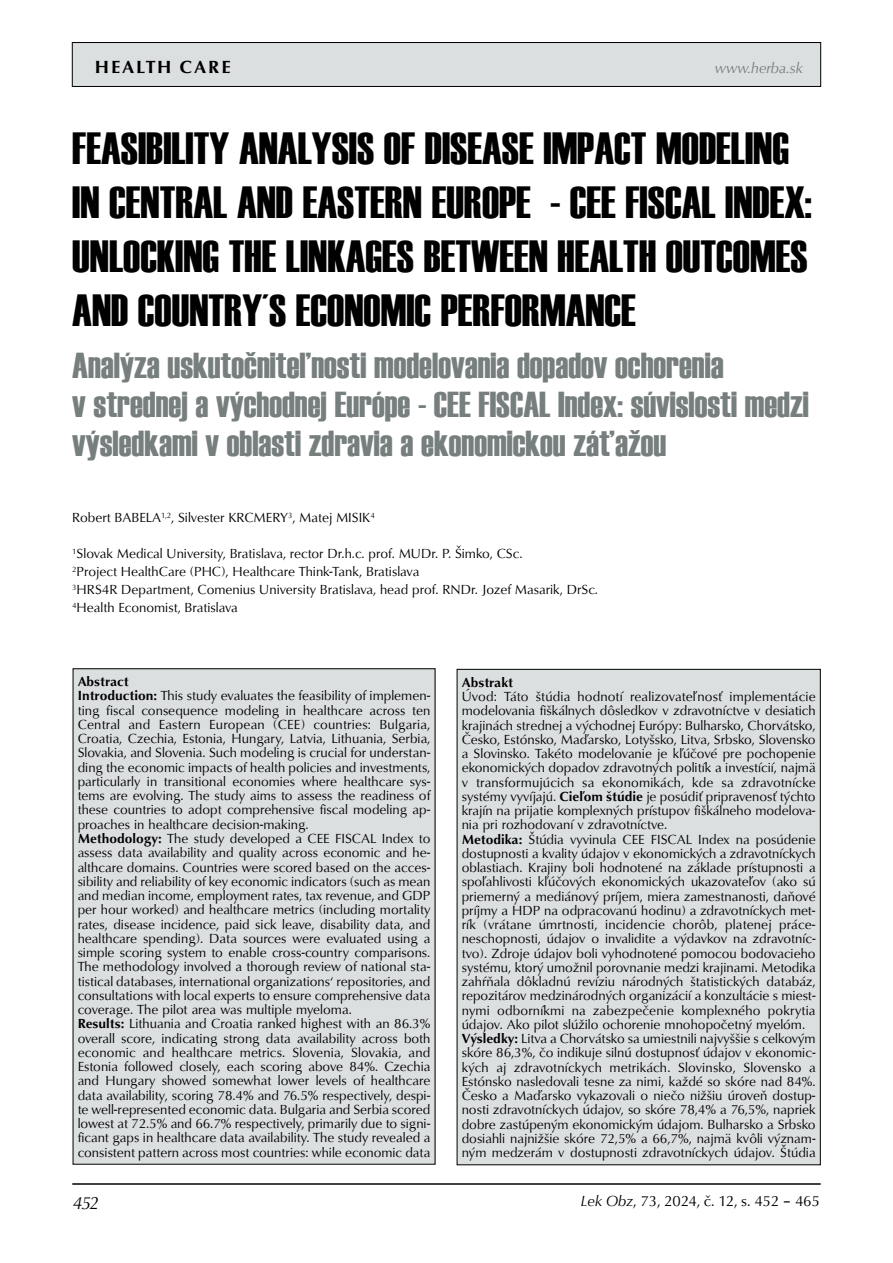
<style>
.page{position:relative;width:893px;height:1263px;background:#fff}
.page>*{position:absolute;margin:0;border:0;box-sizing:border-box;transform-origin:0 0}
.t1{font:45px/54px "Haettenschweiler";color:#000}
.t2{font:36px/39px "Haettenschweiler";color:#777e7e}
.t3{font:700 18px "URW Classico TEE";letter-spacing:.1em;color:#000}
.t4{font:italic 18px "URW Classico TEE";color:#000}
.t5{font:15px "URW Classico TEE";color:#000}
.t6{font:italic 15px "URW Classico TEE";color:#777e7e}
.t7{font:13.5px/14.2px "URW Classico TEE";color:#000}
.t8{font:700 13.5px "URW Classico TEE";color:#000}
.s1{font-weight:700}
.s2{font-style:italic}
</style>
<div class="page">
<div style="left:72px;top:43px;width:749px;height:43px;background:#dcdfe0"></div>
<div style="left:72px;top:42px;width:749px;height:45px;border:1px solid #000"></div>
<hr style="left:72px;top:1183px;width:749px;height:2px;background:#000">
<div style="left:457px;top:669px;width:363px;height:496px;background:#dcdfe0"></div>
<div style="left:73px;top:669px;width:362px;height:495px;background:#dcdfe0"></div>
<h3 class="t3" style="left:95px;top:56px;width:137px">HEALTH CARE</h3>
<p class="t6" style="left:715px;top:59px;width:90px">www.herba.sk</p>
<h1 class="t1" style="left:72px;top:121px;width:741px">FEASIBILITY ANALYSIS OF DISEASE IMPACT MODELING IN CENTRAL AND EASTERN EUROPE - CEE FISCAL INDEX:<br>UNLOCKING THE LINKAGES BETWEEN HEALTH OUTCOMES AND COUNTRY´S ECONOMIC PERFORMANCE</h1>
<h2 class="t2" style="left:72px;top:346px;width:738px">Analýza uskutočniteľnosti modelovania dopadov ochorenia<br>v strednej a východnej Európe - CEE FISCAL Index: súvislosti medzi výsledkami v oblasti zdravia a ekonomickou záťažou</h2>
<p class="t7" style="left:72px;top:511px;width:304px">Robert BABELA<sup>1,2</sup>, Silvester KRCMERY<sup>3</sup>, Matej MISIK<sup>4</sup></p>
<p class="t7" style="left:72px;top:545px;width:527px;line-height:18px"><sup>1</sup>Slovak Medical University, Bratislava, rector Dr.h.c. prof. MUDr. P. Šimko, CSc.<br><sup>2</sup>Project HealthCare (PHC), Healthcare Think-Tank, Bratislava<br><sup>3</sup>HRS4R Department, Comenius University Bratislava, head prof. RNDr. Jozef Masarik, DrSc.<br><sup>4</sup>Health Economist, Bratislava</p>
<p class="t7" style="left:78px;top:675px;width:354px"><span class="s1">Abstract<br>Introduction:</span> This study evaluates the feasibility of implemen&shy;ting fiscal consequence modeling in healthcare across ten Central and Eastern European (CEE) countries: Bulgaria, Croatia, Czechia, Estonia, Hungary, Latvia, Lithuania, Serbia, Slovakia, and Slovenia. Such modeling is crucial for understan&shy;ding the economic impacts of health policies and investments, particularly in transitional economies where healthcare sys&shy;tems are evolving. The study aims to assess the readiness of these countries to adopt comprehensive fiscal modeling ap&shy;proaches in healthcare decision-making.<br><span class="s1">Methodology:</span> The study developed a CEE FISCAL Index to assess data availability and quality across economic and he&shy;althcare domains. Countries were scored based on the acces&shy;sibility and reliability of key economic indicators (such as mean and median income, employment rates, tax revenue, and GDP per hour worked) and healthcare metrics (including mortality rates, disease incidence, paid sick leave, disability data, and healthcare spending). Data sources were evaluated using a simple scoring system to enable cross-country comparisons.<br>The methodology involved a thorough review of national sta&shy;tistical databases, international organizations‘ repositories, and consultations with local experts to ensure comprehensive data coverage. The pilot area was multiple myeloma.<br><span class="s1">Results:</span> Lithuania and Croatia ranked highest with an 86.3% overall score, indicating strong data availability across both economic and healthcare metrics. Slovenia, Slovakia, and Estonia followed closely, each scoring above 84%. Czechia and Hungary showed somewhat lower levels of healthcare data availability, scoring 78.4% and 76.5% respectively, despi&shy;te well-represented economic data. Bulgaria and Serbia scored lowest at 72.5% and 66.7% respectively, primarily due to signi&shy;ficant gaps in healthcare data availability. The study revealed a consistent pattern across most countries: while economic data</p>
<h3 class="t4" style="left:73px;top:1191px;width:27px">452</h3>
<p class="t8" style="left:462px;top:674px;width:53px">Abstrakt</p>
<p class="t7" style="left:462px;top:689px;width:355px">Úvod: Táto štúdia hodnotí realizovateľnosť implementácie modelovania fiškálnych dôsledkov v zdravotníctve v desiatich krajinách strednej a východnej Európy: Bulharsko, Chorvátsko, Česko, Estónsko, Maďarsko, Lotyšsko, Litva, Srbsko, Slovensko a Slovinsko. Takéto modelovanie je kľúčové pre pochopenie ekonomických dopadov zdravotných politík a investícií, najmä v transformujúcich sa ekonomikách, kde sa zdravotnícke systémy vyvíjajú. <span class="s1">Cieľom štúdie</span> je posúdiť pripravenosť týchto krajín na prijatie komplexných prístupov fiškálneho modelova&shy;nia pri rozhodovaní v zdravotníctve.<br><span class="s1">Metodika:</span> Štúdia vyvinula CEE FISCAL Index na posúdenie dostupnosti a kvality údajov v ekonomických a zdravotníckych oblastiach. Krajiny boli hodnotené na základe prístupnosti a spoľahlivosti kľúčových ekonomických ukazovateľov (ako sú priemerný a mediánový príjem, miera zamestnanosti, daňové príjmy a HDP na odpracovanú hodinu) a zdravotníckych met&shy;rík (vrátane úmrtnosti, incidencie chorôb, platenej práce&shy;neschopnosti, údajov o invalidite a výdavkov na zdravotníc&shy;tvo). Zdroje údajov boli vyhodnotené pomocou bodovacieho systému, ktorý umožnil porovnanie medzi krajinami. Metodika zahŕňala dôkladnú revíziu národných štatistických databáz, repozitárov medzinárodných organizácií a konzultácie s miest&shy;nymi odborníkmi na zabezpečenie komplexného pokrytia údajov. Ako pilot slúžilo ochorenie mnohopočetný myelóm.<br><span class="s1">Výsledky:</span> Litva a Chorvátsko sa umiestnili najvyššie s celkovým skóre 86,3%, čo indikuje silnú dostupnosť údajov v ekonomic&shy;kých aj zdravotníckych metrikách. Slovinsko, Slovensko a Estónsko nasledovali tesne za nimi, každé so skóre nad 84%.<br>Česko a Maďarsko vykazovali o niečo nižšiu úroveň dostup&shy;nosti zdravotníckych údajov, so skóre 78,4% a 76,5%, napriek dobre zastúpeným ekonomickým údajom. Bulharsko a Srbsko dosiahli najnižšie skóre 72,5% a 66,7%, najmä kvôli význam&shy;ným medzerám v dostupnosti zdravotníckych údajov. Štúdia</p>
<p class="t5" style="left:581px;top:1191px;width:240px"><span class="s2">Lek Obz</span>, 73, 2024, č. 12, s. 452 – 465</p>
</div>
